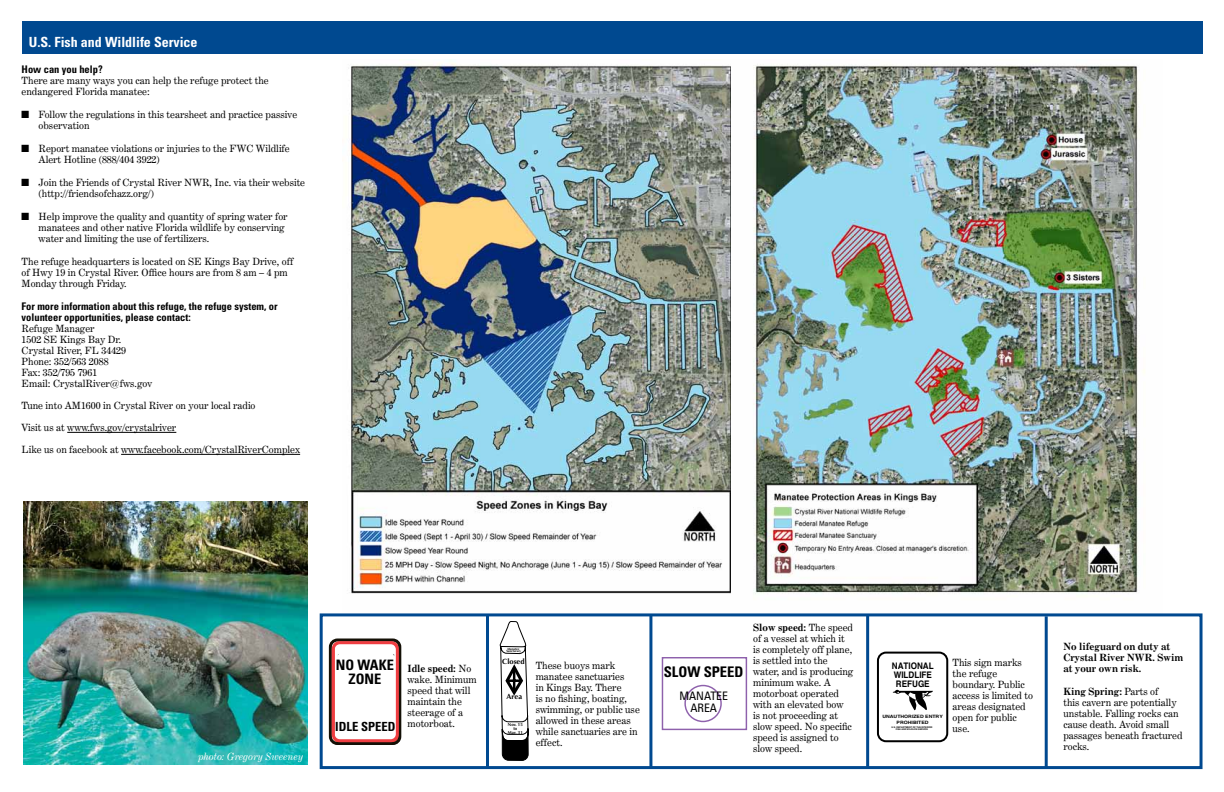
<style>
.page{position:relative;width:1224px;height:792px;background:#fff}
.page>*{position:absolute;margin:0;border:0;box-sizing:border-box;transform-origin:0 0}
.t1{font:700 condensed 14.6px "Univers";color:#000}
.t2{font:700 condensed 14.4px/14.4px "Univers";color:#000;text-align:center}
.t3{font:700 condensed 14px "Univers";color:#fff}
.t4{font:700 condensed 12.6px "Univers";color:#000}
.t5{font:condensed 11.7px/11.7px "Univers";color:#000;text-align:center}
.t6{font:700 condensed 10.5px/11px "Univers";color:#000}
.t7{font:10px/11px "Century Expanded BT";color:#000}
.t8{font:700 10px/11px "Century Expanded BT";color:#000}
.t9{font:italic 10px "Century Expanded BT";color:#fff}
.t10{font:700 9px/9px "Helvetica";color:#000;scale:.9 1}
.t11{font:700 7.6px "Optima";color:#000}
.t12{font:700 4.5px/5.4px "Helvetica";color:#000;text-align:center;scale:1.15 1}
.t13{font:700 4.4px/3.8px "Optima";color:#000;text-align:center}
.t14{font:700 3.2px/2.5px "Optima";color:#000;text-align:center}
.t15{font:700 2.2px/2.7px "Helvetica";color:#000;text-align:center}
.s1{font-family:"Monotype Sorts"}
.s2{font-weight:700}
</style>
<div class="page">
<div style="left:22px;top:22px;width:1180px;height:32px;background:#004990"></div>
<hr style="left:67px;top:432px;width:109px;height:1px;background:#000">
<hr style="left:121px;top:454px;width:179px;height:1px;background:#000">
<img style="left:348px;top:63px;width:383px;height:531px">
<img style="left:753px;top:64px;width:392px;height:530px">
<div style="left:684px;top:685px;width:38px;height:37px;border:1px solid #8e61ac;border-radius:50%"></div>
<div style="left:662px;top:657px;width:85px;height:73px;border:1px solid #8e61ac"></div>
<img style="left:23px;top:501px;width:284px;height:264px">
<div style="left:320px;top:613px;width:883px;height:156px;border:3px solid #004990"></div>
<hr style="left:649px;top:616px;width:3px;height:151px;background:#004990">
<hr style="left:866px;top:616px;width:3px;height:151px;background:#004990">
<hr style="left:1045px;top:616px;width:3px;height:152px;background:#004990">
<hr style="left:486px;top:616px;width:3px;height:151px;background:#004990">
<div style="left:329px;top:639px;width:72px;height:106px;border:3px solid #141006;border-radius:7px"></div>
<div style="left:332px;top:641px;width:67px;height:101px;border:3px solid #ef3e42;border-radius:7px"></div>
<svg style="left:893px;top:690px;width:40px;height:21px"></svg>
<div style="left:877px;top:652px;width:71px;height:90px;border:2px solid #000;border-radius:8px"></div>
<svg style="left:500px;top:621px;width:29px;height:140px"></svg>
<hr style="left:507px;top:679px;width:14px;height:3px;background:#000">
<hr style="left:513px;top:668px;width:2px;height:23px;background:#000">
<h3 class="t3" style="left:29px;top:34px;width:170px">U.S. Fish and Wildlife Service</h3>
<p class="t6" style="left:22px;top:64px;width:83px">How can you help?</p>
<p class="t7" style="left:22px;top:75px;width:249px">There are many ways you can help the refuge protect the endangered Florida manatee:</p>
<p class="t7" style="left:39px;top:109px;width:260px;text-indent:-17px"><span class="s1">N</span> Follow the regulations in this tearsheet and practice passive observation</p>
<p class="t7" style="left:39px;top:143px;width:253px;text-indent:-17px"><span class="s1">N</span> Report manatee violations or injuries to the FWC Wildlife<br>Alert Hotline (888/404 3922)</p>
<p class="t7" style="left:39px;top:177px;width:268px;text-indent:-17px"><span class="s1">N</span> Join the Friends of Crystal River NWR, Inc. via their website (http://friendsofchazz.org/)</p>
<p class="t7" style="left:39px;top:211px;width:251px;text-indent:-17px"><span class="s1">N</span> Help improve the quality and quantity of spring water for manatees and other native Florida wildlife by conserving water and limiting the use of fertilizers.</p>
<p class="t7" style="left:22px;top:256px;width:273px">The refuge headquarters is located on SE Kings Bay Drive, off of Hwy 19 in Crystal River. Office hours are from 8 am – 4 pm<br>Monday through Friday.</p>
<p class="t6" style="left:22px;top:301px;width:258px">For more information about this refuge, the refuge system, or volunteer opportunities, please contact:</p>
<p class="t7" style="left:22px;top:323px;width:132px">Refuge Manager<br>1502 SE Kings Bay Dr.<br>Crystal River, FL 34429<br>Phone: 352/563 2088<br>Fax: 352/795 7961<br>Email: CrystalRiver@fws.gov</p>
<p class="t7" style="left:22px;top:400px;width:235px">Tune into AM1600 in Crystal River on your local radio</p>
<p class="t7" style="left:22px;top:422px;width:156px">Visit us at www.fws.gov/crystalriver</p>
<p class="t7" style="left:22px;top:444px;width:280px">Like us on facebook at www.facebook.com/CrystalRiverComplex</p>
<p class="t9" style="left:198px;top:751px;width:107px">photo: Gregory Sweeney</p>
<h2 class="t2" style="left:336px;top:657px;width:60px">NO WAKE<br>ZONE</h2>
<p class="t4" style="left:335px;top:719px;width:62px">IDLE SPEED</p>
<p class="t7" style="left:408px;top:663px;width:71px"><span class="s2">Idle speed:</span> No wake. Minimum speed that will maintain the steerage of a motorboat.</p>
<p class="t14" style="left:506px;top:647px;width:16px">Manatee<br>Sancturary</p>
<p class="t11" style="left:502px;top:657px;width:24px">Closed</p>
<p class="t11" style="left:507px;top:692px;width:17px">Area</p>
<p class="t13" style="left:508px;top:723px;width:16px">Nov. 15 to<br>Mar. 31</p>
<p class="t7" style="left:536px;top:660px;width:106px">These buoys mark manatee sanctuaries<br>in Kings Bay. There<br>is no fishing, boating, swimming, or public use allowed in these areas while sanctuaries are in effect.</p>
<h1 class="t1" style="left:664px;top:663px;width:81px">SLOW SPEED</h1>
<p class="t5" style="left:679px;top:690px;width:50px">MANATEE<br>AREA</p>
<p class="t7" style="left:753px;top:622px;width:102px"><span class="s2">Slow speed:</span> The speed of a vessel at which it is completely off plane, is settled into the water, and is producing minimum wake. A motorboat operated with an elevated bow<br>is not proceeding at slow speed. No specific speed is assigned to slow speed.</p>
<p class="t10" style="left:892px;top:661px;width:48px">NATIONAL<br>WILDLIFE<br>REFUGE</p>
<p class="t12" style="left:882px;top:714px;width:54px">UNAUTHORIZED ENTRY<br>PROHIBITED</p>
<p class="t15" style="left:891px;top:726px;width:42px">U.S. DEPARTMENT OF THE INTERIOR<br>FISH AND WILDLIFE SERVICE</p>
<p class="t7" style="left:953px;top:657px;width:82px">This sign marks the refuge boundary. Public access is limited to areas designated open for public use.</p>
<p class="t8" style="left:1063px;top:641px;width:121px">No lifeguard on duty at<br>Crystal River NWR. Swim at your own risk.</p>
<p class="t7" style="left:1063px;top:686px;width:121px"><span class="s2">King Spring:</span> Parts of<br>this cavern are potentially unstable. Falling rocks can cause death. Avoid small passages beneath fractured rocks.</p>
</div>
